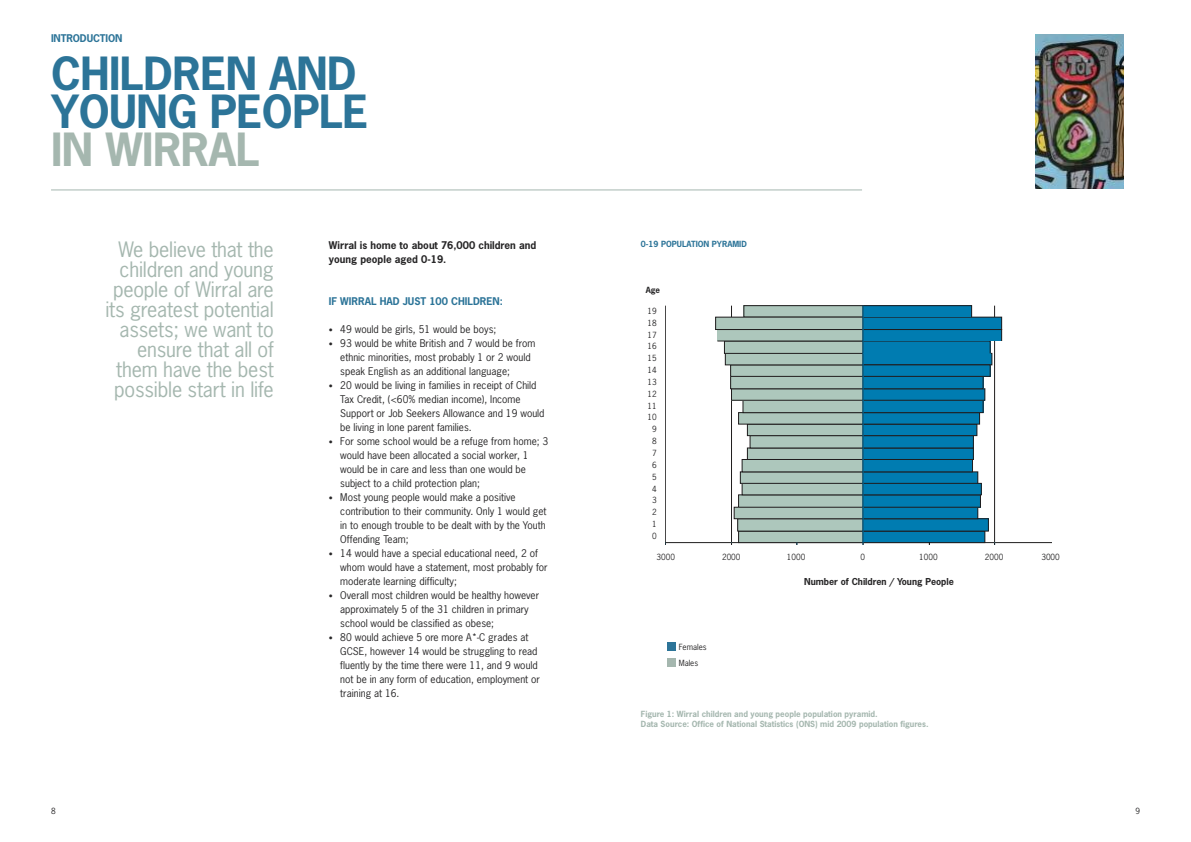
<style>
.page{position:relative;width:1191px;height:842px;background:#fff}
.page>*{position:absolute;margin:0;border:0;box-sizing:border-box;transform-origin:0 0}
.t1{font:700 43px/38px "News Gothic Std";letter-spacing:-.01em;color:#2c7498}
.t2{font:700 43px "News Gothic Std";letter-spacing:-.01em;color:#a5b7af}
.t3{font:20px/20px "News Gothic Std";letter-spacing:-.01em;color:#a5b7af;text-align:right}
.t4{font:10px/14px "News Gothic Std";color:#272627}
.t5{font:700 10px/14px "News Gothic Std";color:#272627}
.t6{font:700 10px "News Gothic Std";color:#2c7498}
.t7{font:700 9px "News Gothic Std";color:#272627}
.t8{font:700 8px/9.6px "News Gothic Std";color:#a5b7af}
.t9{font:8px/11.8px "News Gothic Std";color:#272627;text-align:center}
.t10{font:700 8px "News Gothic Std";color:#2c7498}
.t11{font:700 8px "News Gothic Std";color:#272627}
.s1{font-size:8px}
</style>
<div class="page">
<hr style="left:51px;top:189px;width:811px;height:1px;background:#a5b7af">
<img style="left:1035px;top:34px;width:88px;height:154px">
<svg style="left:665px;top:305px;width:386px;height:238px"></svg>
<hr style="left:731px;top:306px;width:1px;height:237px;background:#201e1e">
<hr style="left:994px;top:306px;width:1px;height:237px;background:#201e1e">
<div style="left:744px;top:306px;width:119px;height:11px;background:#adc7bc"></div>
<div style="left:743px;top:305px;width:120px;height:12px;border:1px solid #201d1e"></div>
<div style="left:738px;top:531px;width:125px;height:12px;background:#adc7bc"></div>
<div style="left:738px;top:531px;width:125px;height:12px;border:1px solid #201d1e"></div>
<div style="left:737px;top:519px;width:126px;height:12px;background:#adc7bc"></div>
<div style="left:734px;top:507px;width:129px;height:12px;background:#adc7bc"></div>
<div style="left:734px;top:507px;width:129px;height:12px;border:1px solid #201d1e"></div>
<div style="left:738px;top:495px;width:125px;height:12px;background:#adc7bc"></div>
<div style="left:742px;top:483px;width:121px;height:12px;background:#adc7bc"></div>
<div style="left:742px;top:483px;width:121px;height:12px;border:1px solid #201d1e"></div>
<div style="left:740px;top:472px;width:123px;height:11px;background:#adc7bc"></div>
<div style="left:742px;top:459px;width:121px;height:13px;background:#adc7bc"></div>
<div style="left:747px;top:448px;width:116px;height:11px;background:#adc7bc"></div>
<div style="left:747px;top:448px;width:116px;height:12px;border:1px solid #201d1e"></div>
<div style="left:750px;top:436px;width:113px;height:12px;background:#adc7bc"></div>
<div style="left:747px;top:424px;width:116px;height:12px;background:#adc7bc"></div>
<div style="left:747px;top:424px;width:116px;height:12px;border:1px solid #201d1e"></div>
<div style="left:738px;top:413px;width:125px;height:11px;background:#adc7bc"></div>
<div style="left:743px;top:400px;width:120px;height:13px;background:#adc7bc"></div>
<div style="left:743px;top:400px;width:120px;height:13px;border:1px solid #201d1e"></div>
<div style="left:731px;top:389px;width:132px;height:11px;background:#adc7bc"></div>
<div style="left:730px;top:376px;width:133px;height:13px;background:#adc7bc"></div>
<div style="left:730px;top:376px;width:133px;height:13px;border:1px solid #201d1e"></div>
<div style="left:730px;top:365px;width:133px;height:11px;background:#adc7bc"></div>
<div style="left:725px;top:353px;width:138px;height:12px;background:#adc7bc"></div>
<div style="left:724px;top:341px;width:139px;height:12px;background:#adc7bc"></div>
<div style="left:724px;top:341px;width:139px;height:13px;border:1px solid #201d1e"></div>
<div style="left:717px;top:329px;width:146px;height:12px;background:#adc7bc"></div>
<div style="left:715px;top:317px;width:148px;height:12px;background:#adc7bc"></div>
<div style="left:715px;top:317px;width:148px;height:13px;border:1px solid #201d1e"></div>
<div style="left:863px;top:531px;width:122px;height:12px;background:#007cb1"></div>
<div style="left:863px;top:531px;width:122px;height:12px;border:1px solid #201d1e"></div>
<div style="left:863px;top:519px;width:125px;height:12px;background:#007cb1"></div>
<div style="left:863px;top:507px;width:114px;height:12px;background:#007cb1"></div>
<div style="left:863px;top:507px;width:115px;height:12px;border:1px solid #201d1e"></div>
<div style="left:863px;top:495px;width:117px;height:12px;background:#007cb1"></div>
<div style="left:863px;top:483px;width:118px;height:12px;background:#007cb1"></div>
<div style="left:863px;top:483px;width:118px;height:12px;border:1px solid #201d1e"></div>
<div style="left:863px;top:472px;width:114px;height:11px;background:#007cb1"></div>
<div style="left:863px;top:472px;width:115px;height:11px;border:1px solid #201d1e"></div>
<div style="left:863px;top:459px;width:109px;height:13px;background:#007cb1"></div>
<div style="left:863px;top:459px;width:109px;height:13px;border:1px solid #201d1e"></div>
<div style="left:863px;top:448px;width:110px;height:11px;background:#007cb1"></div>
<div style="left:863px;top:448px;width:110px;height:12px;border:1px solid #201d1e"></div>
<div style="left:863px;top:436px;width:110px;height:12px;background:#007cb1"></div>
<div style="left:863px;top:424px;width:114px;height:12px;background:#007cb1"></div>
<div style="left:863px;top:424px;width:114px;height:12px;border:1px solid #201d1e"></div>
<div style="left:863px;top:413px;width:116px;height:11px;background:#007cb1"></div>
<div style="left:863px;top:400px;width:120px;height:13px;background:#007cb1"></div>
<div style="left:863px;top:400px;width:120px;height:13px;border:1px solid #201d1e"></div>
<div style="left:863px;top:389px;width:122px;height:11px;background:#007cb1"></div>
<div style="left:863px;top:376px;width:120px;height:13px;background:#007cb1"></div>
<div style="left:863px;top:376px;width:120px;height:13px;border:1px solid #201d1e"></div>
<div style="left:863px;top:353px;width:129px;height:12px;background:#007cb1"></div>
<div style="left:863px;top:353px;width:129px;height:12px;border:1px solid #201d1e"></div>
<div style="left:863px;top:341px;width:127px;height:12px;background:#007cb1"></div>
<div style="left:863px;top:365px;width:127px;height:11px;background:#007cb1"></div>
<div style="left:863px;top:329px;width:138px;height:12px;background:#007cb1"></div>
<div style="left:863px;top:317px;width:138px;height:12px;background:#007cb1"></div>
<div style="left:863px;top:317px;width:138px;height:13px;border:1px solid #201d1e"></div>
<div style="left:863px;top:306px;width:108px;height:11px;background:#007cb1"></div>
<div style="left:863px;top:305px;width:108px;height:12px;border:1px solid #201d1e"></div>
<div style="left:667px;top:643px;width:8px;height:8px;background:#2c7498"></div>
<div style="left:667px;top:658px;width:8px;height:9px;background:#a5b7af"></div>
<p class="t6" style="left:51px;top:32px;width:73px">INTRODUCTION</p>
<h1 class="t1" style="left:51px;top:56px;width:319px">CHILDREN AND<br>YOUNG PEOPLE</h1>
<h1 class="t2" style="left:51px;top:126px;width:210px">IN WIRRAL</h1>
<h2 class="t3" style="left:105px;top:240px;width:170px">We believe that the children and young people of Wirral are its greatest potential assets; we want to ensure that all of them have the best possible start in life</h2>
<p class="t5" style="left:329px;top:238px;width:209px">Wirral is home to about 76,000 children and young people aged 0-19.</p>
<p class="t6" style="left:329px;top:295px;width:175px">IF WIRRAL HAD JUST 100 CHILDREN:</p>
<p class="t4" style="left:329px;top:322px;width:169px"><span class="s1">•</span> 49 would be girls, 51 would be boys;</p>
<p class="t4" style="left:340px;top:336px;width:196px;text-indent:-11px"><span class="s1">•</span> 93 would be white British and 7 would be from ethnic minorities, most probably 1 or 2 would speak English as an additional language;</p>
<p class="t4" style="left:340px;top:378px;width:206px;text-indent:-11px"><span class="s1">•</span> 20 would be living in families in receipt of Child Tax Credit, (&lt;60% median income), Income Support or Job Seekers Allowance and 19 would be living in lone parent families.</p>
<p class="t4" style="left:340px;top:434px;width:210px;text-indent:-11px"><span class="s1">•</span> For some school would be a refuge from home; 3 would have been allocated a social worker, 1 would be in care and less than one would be subject to a child protection plan;</p>
<p class="t4" style="left:340px;top:490px;width:208px;text-indent:-11px"><span class="s1">•</span> Most young people would make a positive contribution to their community. Only 1 would get in to enough trouble to be dealt with by the Youth Offending Team;</p>
<p class="t4" style="left:340px;top:546px;width:209px;text-indent:-11px"><span class="s1">•</span> 14 would have a special educational need, 2 of whom would have a statement, most probably for moderate learning difficulty;</p>
<p class="t4" style="left:340px;top:588px;width:200px;text-indent:-11px"><span class="s1">•</span> Overall most children would be healthy however approximately 5 of the 31 children in primary school would be classified as obese;</p>
<p class="t4" style="left:340px;top:630px;width:201px;text-indent:-11px"><span class="s1">•</span> 80 would achieve 5 ore more A*-C grades at GCSE, however 14 would be struggling to read fluently by the time there were 11, and 9 would not be in any form of education, employment or training at 16.</p>
<p class="t10" style="left:641px;top:240px;width:107px">0-19 POPULATION PYRAMID</p>
<p class="t11" style="left:646px;top:286px;width:16px">Age</p>
<p class="t9" style="left:647px;top:305px;width:11px">19<br>18<br>17<br>16<br>15<br>14<br>13<br>12<br>11<br>10<br>9<br>8<br>7<br>6<br>5<br>4<br>3<br>2<br>1<br>0</p>
<p class="t9" style="left:656px;top:551px;width:20px">3000</p>
<p class="t9" style="left:722px;top:551px;width:20px">2000</p>
<p class="t9" style="left:787px;top:551px;width:20px">1000</p>
<p class="t7" style="left:804px;top:577px;width:151px">Number of Children / Young People</p>
<p class="t9" style="left:860px;top:551px;width:6px">0</p>
<p class="t9" style="left:919px;top:551px;width:20px">1000</p>
<p class="t9" style="left:985px;top:551px;width:20px">2000</p>
<p class="t9" style="left:1041px;top:551px;width:20px">3000</p>
<p class="t9" style="left:679px;top:639px;width:29px;line-height:16px;text-align:left">Females<br>Males</p>
<p class="t8" style="left:641px;top:710px;width:289px">Figure 1: Wirral children and young people population pyramid.<br>Data Source: Office of National Statistics (ONS) mid 2009 population figures.</p>
<p class="t9" style="left:51px;top:805px;width:6px">8</p>
<p class="t9" style="left:1135px;top:805px;width:6px">9</p>
</div>
